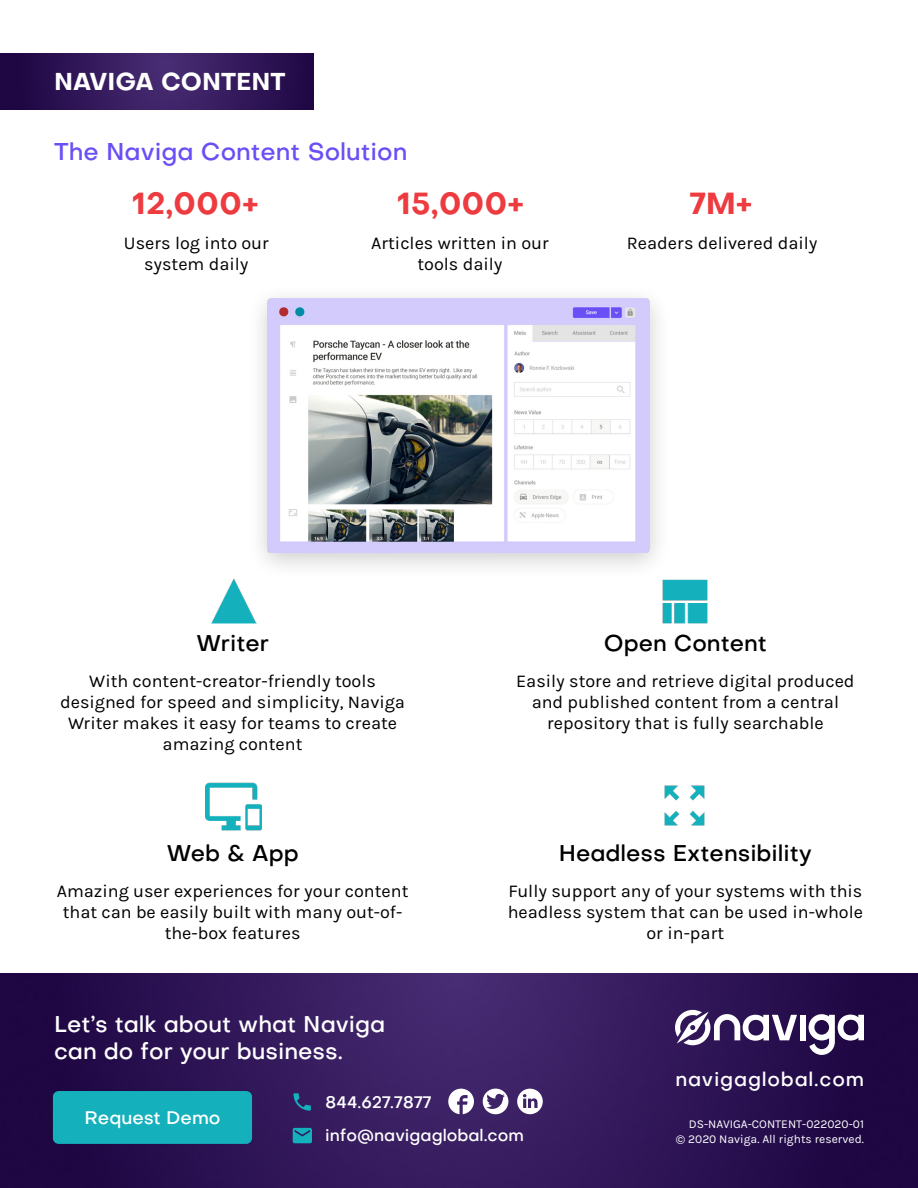
<style>
.page{position:relative;width:918px;height:1188px;background:#fff}
.page>*{position:absolute;margin:0;border:0;box-sizing:border-box;transform-origin:0 0}
.t1{font:700 30px "Objectivity";color:#ed3b3f}
.t2{font:500 24px "Objectivity";color:#6950f6}
.t3{font:700 24px "Objectivity";color:#fff}
.t4{font:500 22.5px/27px "Objectivity";color:#fff}
.t5{font:500 22.5px "Objectivity";color:#000}
.t6{font:500 19.5px "Objectivity";letter-spacing:.04em;color:#fff}
.t7{font:18px/21px "Karla";color:#000;text-align:center}
.t8{font:500 18px "Objectivity";color:#fff}
.t9{font:500 16.5px/33px "Objectivity";color:#fff}
.t10{font:12px/15px "Karla";color:#fff;text-align:right}
.s1{font-family:"Helvetica"}
</style>
<div class="page">
<img style="left:0;top:973px;width:918px;height:215px">
<img style="left:50px;top:1088px;width:206px;height:58px">
<svg style="left:294px;top:1093px;width:17px;height:18px"></svg>
<svg style="left:293px;top:1128px;width:19px;height:15px"></svg>
<div style="left:800px;top:1015px;width:6px;height:25px;background:#fff"></div>
<svg style="left:809px;top:1014px;width:55px;height:41px"></svg>
<svg style="left:675px;top:1010px;width:122px;height:35px"></svg>
<svg style="left:448px;top:1089px;width:26px;height:25px"></svg>
<svg style="left:483px;top:1089px;width:25px;height:25px"></svg>
<svg style="left:517px;top:1089px;width:26px;height:25px"></svg>
<img style="left:0;top:53px;width:314px;height:56px">
<img style="left:205px;top:782px;width:56px;height:49px">
<div style="left:246px;top:283px;width:425px;height:298px;background:#000;opacity:.2"></div>
<img style="left:267px;top:298px;width:382px;height:254px">
<img style="left:657px;top:572px;width:51px;height:52px">
<img style="left:212px;top:578px;width:44px;height:45px">
<img style="left:664px;top:785px;width:41px;height:41px">
<h2 class="t3" style="left:54px;top:64px;width:233px">NAVIGA CONTENT</h2>
<h2 class="t2" style="left:54px;top:135px;width:355px">The Naviga Content Solution</h2>
<h1 class="t1" style="left:132px;top:182px;width:128px">12,000+</h1>
<h1 class="t1" style="left:397px;top:182px;width:129px">15,000+</h1>
<h1 class="t1" style="left:690px;top:182px;width:64px">7M+</h1>
<p class="t7" style="left:124px;top:232px;width:147px">Users log into our system daily</p>
<p class="t7" style="left:371px;top:232px;width:180px">Articles written in our tools daily</p>
<p class="t7" style="left:627px;top:232px;width:192px">Readers delivered daily</p>
<p class="t5" style="left:196px;top:627px;width:74px">Writer</p>
<p class="t7" style="left:60px;top:671px;width:346px">With content-creator-friendly tools designed for speed and simplicity, Naviga Writer makes it easy for teams to create amazing content</p>
<p class="t5" style="left:166px;top:837px;width:134px">Web &amp; App</p>
<p class="t7" style="left:57px;top:881px;width:353px">Amazing user experiences for your content that can be easily built with many out-of&shy;the-box features</p>
<p class="t4" style="left:54px;top:1010px;width:333px">Let’s talk about what Naviga can do for your business.</p>
<p class="t5" style="left:604px;top:627px;width:165px">Open Content</p>
<p class="t7" style="left:516px;top:671px;width:340px">Easily store and retrieve digital produced and published content from a central repository that is fully searchable</p>
<p class="t5" style="left:559px;top:837px;width:255px">Headless Extensibility</p>
<p class="t7" style="left:508px;top:881px;width:357px">Fully support any of your systems with this headless system that can be used in-whole or in-part</p>
<p class="t6" style="left:675px;top:1066px;width:190px">navigaglobal.com</p>
<p class="t8" style="left:84px;top:1106px;width:138px">Request Demo</p>
<p class="t9" style="left:325px;top:1085px;width:200px">844.627.7877 info@navigaglobal.com</p>
<p class="t10" style="left:667px;top:1117px;width:199px">DS-NAVIGA-CONTENT-022020-01<br>© <span class="s1">©</span> 2020 Naviga. All rights reserved.</p>
</div>
